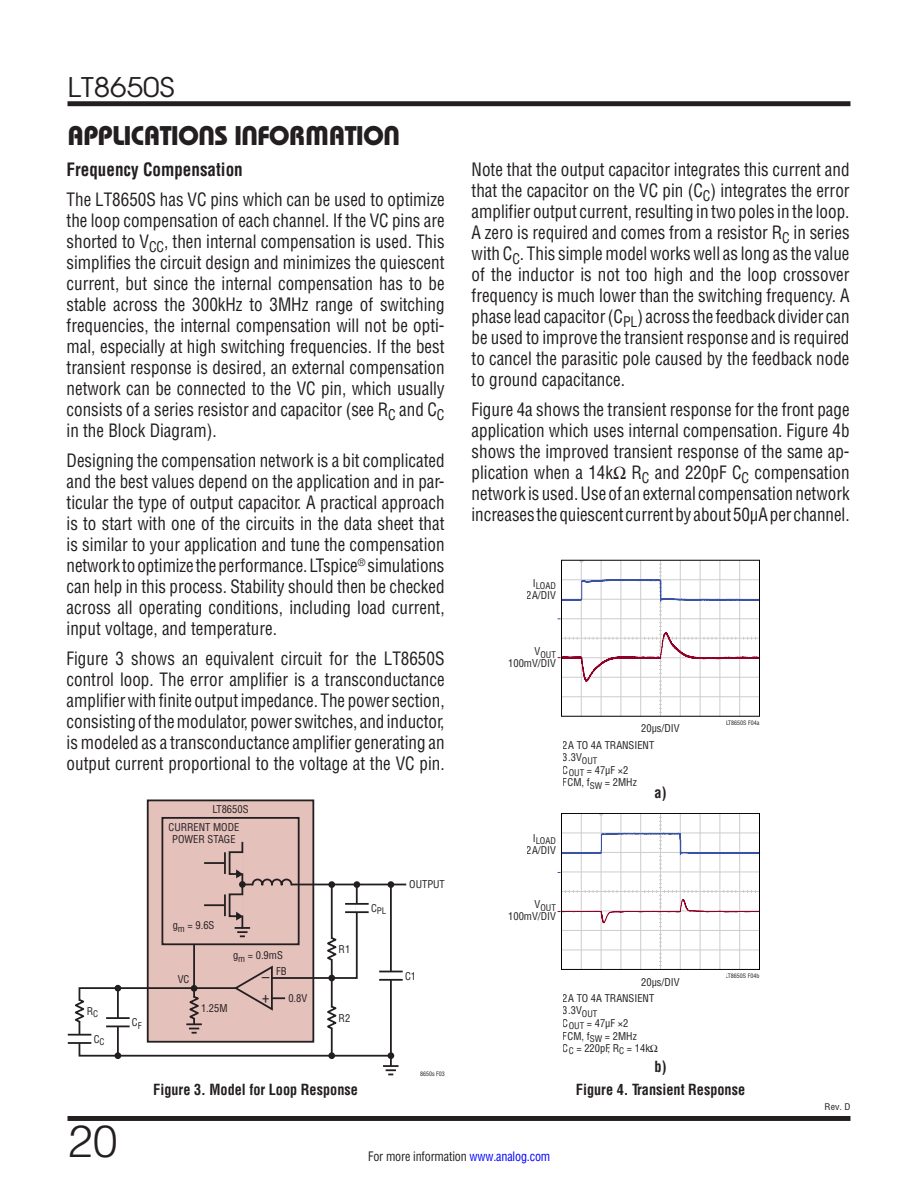
<style>
.page{position:relative;width:918px;height:1188px;background:#fff}
.page>*{position:absolute;margin:0;border:0;box-sizing:border-box;transform-origin:0 0}
.t1{font:300 45px "Linear Helvetica";color:#231f20}
.Section_Heads_non-TOC{font:27px "Linear Bauhaus";letter-spacing:-.02em;color:#231f20}
.t2{font:27px "Linear Avant Garde";color:#231f20;scale:1.1 1}
.Body_text{font:18px/21px "Linear Helv Cond";color:#231f20;text-align:justify;scale:.95 1}
.Subhead_2{font:700 18px "Linear Helv Cond";color:#231f20;scale:.95 1}
.Art_Titles{font:700 15px "Linear Helv Cond";color:#231f20;scale:.95 1}
.t3{font:15px/21.1px "Linear Helv Cond";color:#231f20}
.t4{font:12.75px "Linear Helv Cond";letter-spacing:-.01em;color:#231f20;scale:.95 1}
.t5{font:10.5px/12.6px "Linear Helv Cond";color:#231f20}
.t6{font:9px "Linear Helv Cond";color:#231f20}
.t7{font:9px "Linear Helv Cond";color:#231f20;scale:1.1 1}
.t8{font:6px "Linear Helv Cond";color:#231f20}
.s1{color:#00f}
</style>
<div class="page">
<div style="left:68px;top:101px;width:782px;height:5px;background:#231f20"></div>
<div style="left:68px;top:1116px;width:782px;height:5px;background:#231f20"></div>
<div style="left:148px;top:800px;width:165px;height:242px;background:#e5c1bc"></div>
<div style="left:162px;top:817px;width:138px;height:128px;border:2px solid #231f20"></div>
<hr style="left:389px;top:1066px;width:4px;height:10px;background:#aeadad">
<svg style="left:383px;top:1065px;width:16px;height:10px"></svg>
<div style="left:388px;top:1052px;width:6px;height:7px;background:#706d6e;border-radius:50%"></div>
<hr style="left:390px;top:885px;width:2px;height:181px;background:#231f20">
<hr style="left:241px;top:842px;width:2px;height:87px;background:#231f20">
<hr style="left:68px;top:1034px;width:23px;height:2px;background:#231f20">
<hr style="left:68px;top:1042px;width:23px;height:2px;background:#231f20">
<hr style="left:242px;top:884px;width:164px;height:1px;background:#231f20">
<svg style="left:75px;top:850px;width:328px;height:208px"></svg>
<hr style="left:204px;top:862px;width:21px;height:2px;background:#231f20">
<hr style="left:581px;top:560px;width:1px;height:156px;background:#cdcdcd">
<hr style="left:601px;top:560px;width:1px;height:156px;background:#cdcdcd">
<hr style="left:621px;top:560px;width:1px;height:156px;background:#cdcdcd">
<hr style="left:640px;top:560px;width:1px;height:156px;background:#cdcdcd">
<hr style="left:660px;top:560px;width:1px;height:156px;background:#cdcdcd">
<hr style="left:680px;top:560px;width:1px;height:156px;background:#cdcdcd">
<hr style="left:700px;top:560px;width:1px;height:156px;background:#cdcdcd">
<hr style="left:720px;top:560px;width:1px;height:156px;background:#cdcdcd">
<hr style="left:739px;top:560px;width:1px;height:156px;background:#cdcdcd">
<svg style="left:558px;top:560px;width:201px;height:153px"></svg>
<hr style="left:581px;top:813px;width:1px;height:156px;background:#cdcdcd">
<hr style="left:601px;top:813px;width:1px;height:156px;background:#cdcdcd">
<hr style="left:621px;top:813px;width:1px;height:156px;background:#cdcdcd">
<hr style="left:640px;top:813px;width:1px;height:156px;background:#cdcdcd">
<hr style="left:660px;top:813px;width:1px;height:156px;background:#cdcdcd">
<hr style="left:680px;top:813px;width:1px;height:156px;background:#cdcdcd">
<hr style="left:700px;top:813px;width:1px;height:156px;background:#cdcdcd">
<hr style="left:720px;top:813px;width:1px;height:156px;background:#cdcdcd">
<hr style="left:739px;top:813px;width:1px;height:156px;background:#cdcdcd">
<hr style="left:561px;top:950px;width:198px;height:1px;background:#cdcdcd">
<svg style="left:558px;top:813px;width:201px;height:134px"></svg>
<h2 class="t2" style="left:68px;top:70px;width:99px">LT8650S</h2>
<p class="Section_Heads_non-TOC" style="left:68px;top:119px;width:334px">APPLICATIONS INFORMATION</p>
<p class="Subhead_2" style="left:67px;top:159px;width:187px">Frequency Compensation</p>
<p class="Body_text" style="left:67px;top:189px;width:399px">The LT8650S has VC pins which can be used to optimize the loop compensation of each channel. If the VC pins are shorted to V<sub>CC</sub>, then internal compensation is used. This simplifies the circuit design and minimizes the quiescent current, but since the internal compensation has to be stable across the 300kHz to 3MHz range of switching frequencies, the internal compensation will not be opti&shy;mal, especially at high switching frequencies. If the best transient response is desired, an external compensation network can be connected to the VC pin, which usually consists of a series resistor and capacitor (see R<sub>C</sub> and C<sub>C </sub>in the Block Diagram).</p>
<p class="Body_text" style="left:67px;top:450px;width:399px">Designing the compensation network is a bit complicated and the best values depend on the application and in par&shy;ticular the type of output capacitor. A practical approach is to start with one of the circuits in the data sheet that is similar to your application and tune the compensation network to optimize the performance. LTspice<sup>®</sup> simulations can help in this process. Stability should then be checked across all operating conditions, including load current, input voltage, and temperature.</p>
<p class="Body_text" style="left:67px;top:648px;width:399px">Figure 3 shows an equivalent circuit for the LT8650S control loop. The error amplifier is a transconductance amplifier with finite output impedance. The power section, consisting of the modulator, power switches, and inductor, is modeled as a transconductance amplifier generating an output current proportional to the voltage at the VC pin.</p>
<p class="t5" style="left:169px;top:801px;width:82px;line-height:18px;text-indent:44px">LT8650S<br>CURRENT MODE</p>
<p class="t5" style="left:172px;top:833px;width:65px">POWER STAGE</p>
<p class="t5" style="left:87px;top:1005px;width:13px">R<sub>C</sub></p>
<p class="t5" style="left:94px;top:1033px;width:12px">C<sub>C</sub></p>
<p class="t5" style="left:132px;top:1016px;width:11px">C<sub>F</sub></p>
<p class="t5" style="left:173px;top:919px;width:43px">g<sub>m</sub> = 9.6S</p>
<p class="t5" style="left:233px;top:949px;width:51px">g<sub>m</sub> = 0.9mS</p>
<p class="t5" style="left:178px;top:973px;width:13px">VC</p>
<p class="t5" style="left:201px;top:1002px;width:28px">1.25M</p>
<p class="t5" style="left:276px;top:965px;width:12px">FB</p>
<p class="t3" style="left:269px;top:1011px;width:9px;rotate:-180deg">+ –</p>
<p class="t5" style="left:288px;top:992px;width:20px">0.8V</p>
<p class="t5" style="left:339px;top:943px;width:13px">R1</p>
<p class="t5" style="left:339px;top:1011px;width:13px">R2</p>
<p class="t6" style="left:371px;top:906px;width:17px"><sup>C</sup>PL</p>
<p class="t5" style="left:409px;top:877px;width:37px">OUTPUT</p>
<p class="t5" style="left:405px;top:970px;width:13px">C1</p>
<p class="t8" style="left:420px;top:1070px;width:26px">8650s F03</p>
<p class="Body_text" style="left:472px;top:159px;width:399px">Note that the output capacitor integrates this current and that the capacitor on the VC pin (C<sub>C</sub>) integrates the error amplifier output current, resulting in two poles in the loop.<br>A zero is required and comes from a resistor R<sub>C</sub> in series with C<sub>C</sub>. This simple model works well as long as the value of the inductor is not too high and the loop crossover frequency is much lower than the switching frequency. A phase lead capacitor (C<sub>PL</sub>) across the feedback divider can be used to improve the transient response and is required to cancel the parasitic pole caused by the feedback node to ground capacitance.</p>
<p class="Body_text" style="left:472px;top:399px;width:399px">Figure 4a shows the transient response for the front page application which uses internal compensation. Figure 4b shows the improved transient response of the same ap&shy;plication when a 14kΩ R<sub>C</sub> and 220pF C<sub>C</sub> compensation network is used. Use of an external compensation network increases the quiescent current by about 50µA per channel.</p>
<p class="t6" style="left:533px;top:580px;width:25px"><sup>I</sup>LOAD</p>
<p class="t5" style="left:527px;top:589px;width:31px">2A/DIV</p>
<p class="t6" style="left:535px;top:649px;width:23px"><sup>V</sup>OUT</p>
<p class="t5" style="left:508px;top:657px;width:49px">100mV/DIV</p>
<p class="t5" style="left:641px;top:722px;width:40px">20µs/DIV</p>
<p class="t5" style="left:563px;top:738px;width:93px">2A TO 4A TRANSIENT<br>3.3V<sub>OUT<br></sub>C<sub>OUT</sub> = 47µF ×2<br>FCM, f<sub>SW</sub> = 2MHz</p>
<p class="Art_Titles" style="left:655px;top:783px;width:14px">a)</p>
<p class="t6" style="left:533px;top:835px;width:25px"><sup>I</sup>LOAD</p>
<p class="t5" style="left:527px;top:844px;width:31px">2A/DIV</p>
<p class="t6" style="left:535px;top:902px;width:23px"><sup>V</sup>OUT</p>
<p class="t5" style="left:508px;top:910px;width:49px">100mV/DIV</p>
<p class="t5" style="left:641px;top:975px;width:40px">20µs/DIV</p>
<p class="t5" style="left:563px;top:992px;width:97px">2A TO 4A TRANSIENT<br>3.3V<sub>OUT<br></sub>C<sub>OUT</sub> = 47µF ×2<br>FCM, f<sub>SW</sub> = 2MHz<br>C<sub>C</sub> = 220pF, R<sub>C</sub> = 14kΩ</p>
<p class="Art_Titles" style="left:655px;top:1057px;width:14px">b)</p>
<p class="t8" style="left:726px;top:719px;width:35px">LT8650S F04a</p>
<p class="t8" style="left:726px;top:972px;width:35px">LT8650S F04b</p>
<h1 class="t1" style="left:68px;top:1113px;width:52px">20</h1>
<p class="Art_Titles" style="left:153px;top:1080px;width:217px">Figure 3. Model for Loop Response</p>
<p class="Art_Titles" style="left:576px;top:1080px;width:180px">Figure 4. Transient Response</p>
<p class="t4" style="left:368px;top:1148px;width:193px">For more information <span class="s1">www.analog.com</span></p>
<p class="t7" style="left:825px;top:1102px;width:25px">Rev. D</p>
</div>
